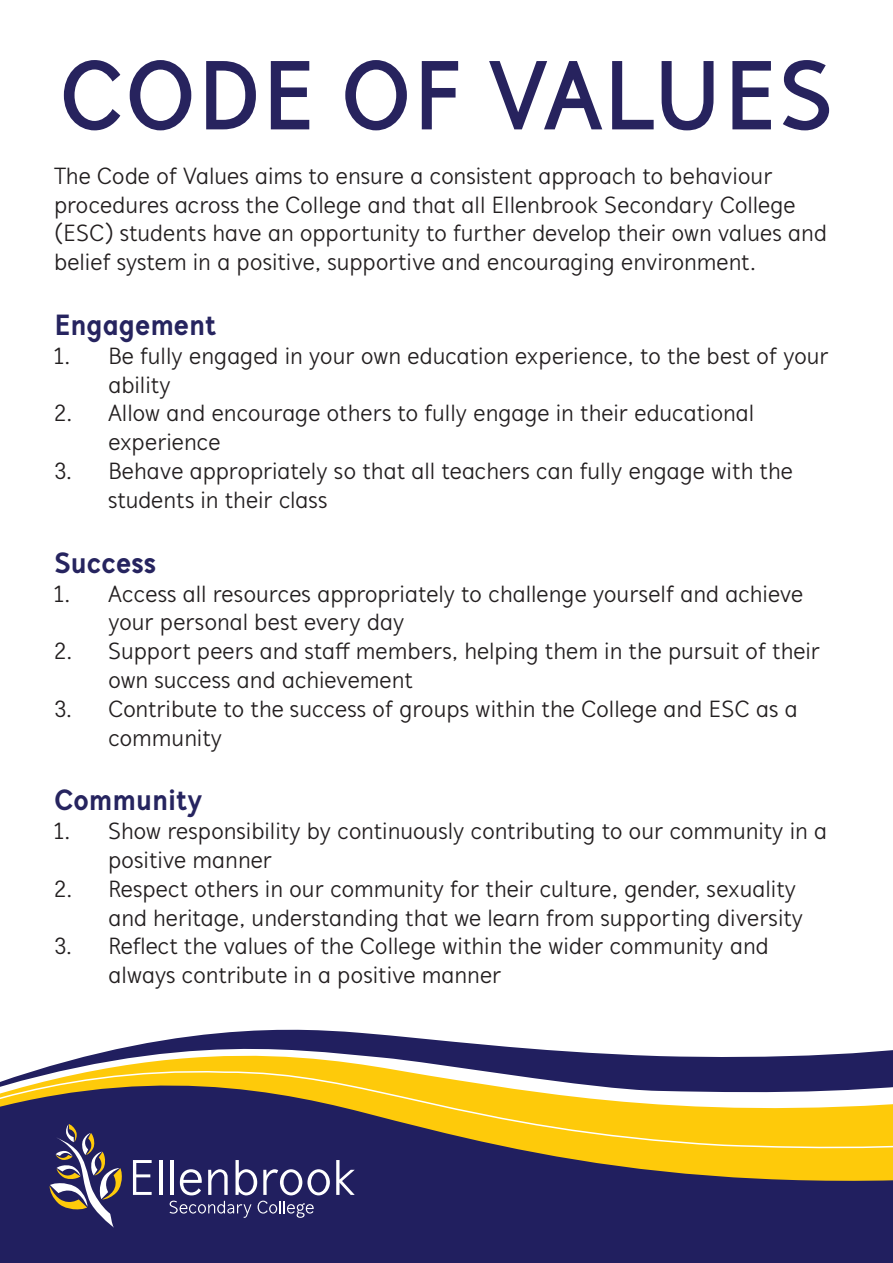
<style>
.page{position:relative;width:893px;height:1263px;background:#fff}
.page>*{position:absolute;margin:0;border:0;box-sizing:border-box;transform-origin:0 0}
.t1{font:700 100.5px "Mucho Sans";color:#27235e}
.t2{font:800 30px "Mucho Sans";letter-spacing:-.01em;color:#26245f}
.t3{font:24px/28.8px "Mucho Sans";letter-spacing:-.005em;color:#231f20}
</style>
<div class="page">
<div style="left:0;top:1208px;width:893px;height:55px;background:#211f5f"></div>
<svg style="left:0;top:1151px;width:893px;height:57px;background:#4e424d"></svg>
<svg style="left:50px;top:1029px;width:843px;height:37px"></svg>
<svg style="left:0;top:1066px;width:893px;height:85px;background:#a1884d"></svg>
<svg style="left:133px;top:1160px;width:19px;height:35px"></svg>
<hr style="left:159px;top:1160px;width:3px;height:35px;background:#fff">
<svg style="left:336px;top:1160px;width:19px;height:35px"></svg>
<svg style="left:170px;top:1160px;width:160px;height:58px;background:#4f4d80"></svg>
<svg style="left:50px;top:1124px;width:72px;height:104px;background:#575170"></svg>
<p class="t1" style="left:59px;top:35px;width:777px">CODE OF VALUES</p>
<p class="t3" style="left:54px;top:161px;width:775px">The Code of Values aims to ensure a consistent approach to behaviour procedures across the College and that all Ellenbrook Secondary College (ESC) students have an opportunity to further develop their own values and belief system in a positive, supportive and encouraging environment.</p>
<p class="t2" style="left:54px;top:308px;width:164px">Engagement</p>
<p class="t3" style="left:108px;top:341px;width:722px;text-indent:-54px">1. Be fully engaged in your own education experience, to the best of your ability</p>
<p class="t3" style="left:108px;top:399px;width:648px;text-indent:-54px">2. Allow and encourage others to fully engage in their educational experience</p>
<p class="t3" style="left:108px;top:457px;width:686px;text-indent:-54px">3. Behave appropriately so that all teachers can fully engage with the students in their class</p>
<p class="t2" style="left:54px;top:545px;width:104px">Success</p>
<p class="t3" style="left:108px;top:579px;width:697px;text-indent:-54px">1. Access all resources appropriately to challenge yourself and achieve your personal best every day</p>
<p class="t3" style="left:108px;top:637px;width:713px;text-indent:-54px">2. Support peers and staff members, helping them in the pursuit of their own success and achievement</p>
<p class="t3" style="left:108px;top:694px;width:691px;text-indent:-54px">3. Contribute to the success of groups within the College and ESC as a community</p>
<p class="t2" style="left:54px;top:783px;width:150px">Community</p>
<p class="t3" style="left:108px;top:817px;width:721px;text-indent:-54px">1. Show responsibility by continuously contributing to our community in a positive manner</p>
<p class="t3" style="left:54px;top:874px;width:751px;text-align:right">2. Respect others in our community for their culture, gender, sexuality and heritage, understanding that we learn from supporting diversity</p>
<p class="t3" style="left:108px;top:932px;width:662px;text-indent:-54px">3. Reflect the values of the College within the wider community and always contribute in a positive manner</p>
</div>
